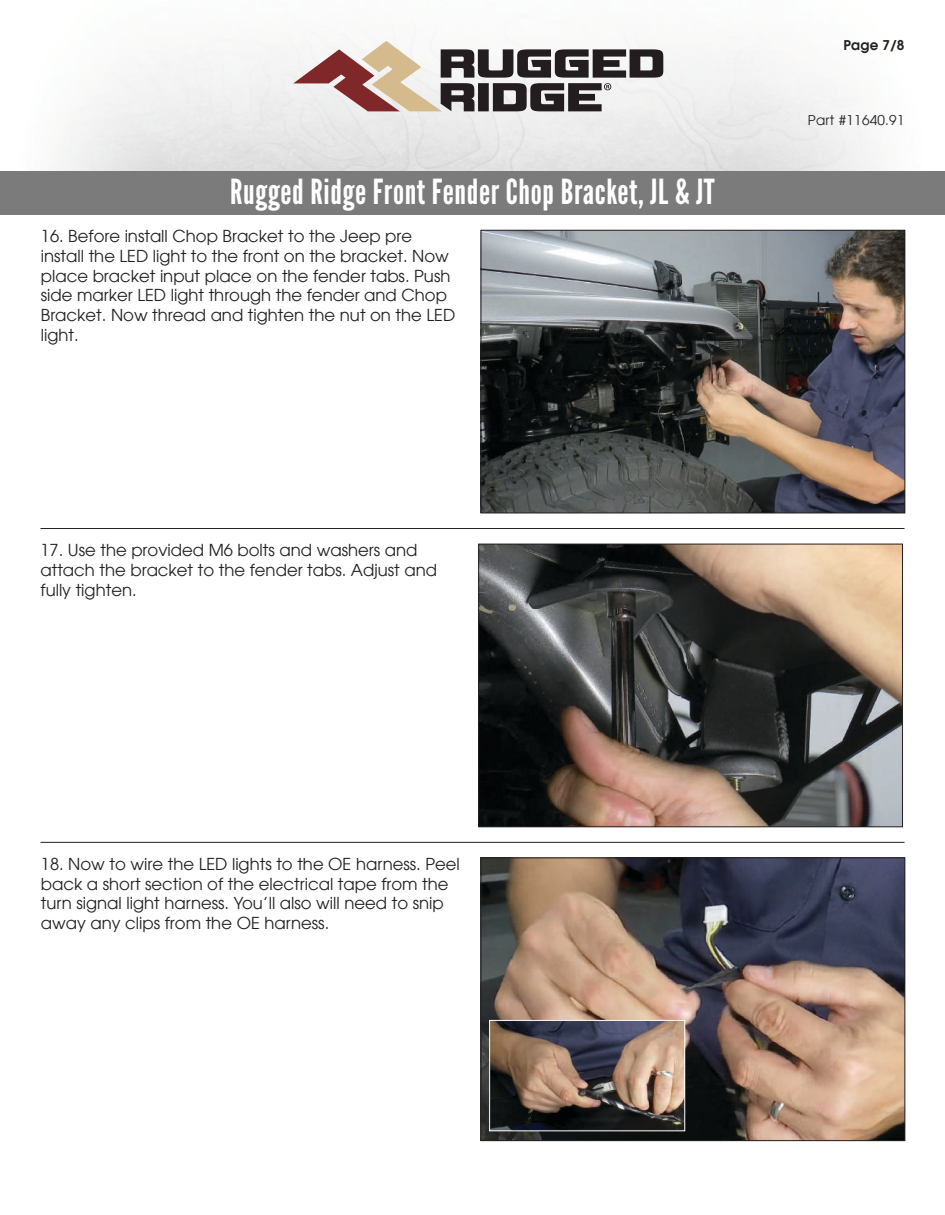
<style>
.page{position:relative;width:945px;height:1215px;background:#fff}
.page>*{position:absolute;margin:0;border:0;box-sizing:border-box;transform-origin:0 0}
.t1{font:34.5px "League Gothic";letter-spacing:.02em;color:#fff}
.t2{font:16.5px/19.8px "Avant Garde LT";color:#231f20}
.t3{font:13.5px "Avant Garde LT";letter-spacing:.02em;color:#231f20}
.t4{font:600 13.5px "Avant Garde LT";color:#231f20}
</style>
<div class="page">
<div style="left:0;top:171px;width:945px;height:44px;background:#7b7b7c"></div>
<svg style="left:293px;top:41px;width:370px;height:70px"></svg>
<hr style="left:40px;top:528px;width:864px;height:1px;background:#231f20">
<hr style="left:40px;top:842px;width:864px;height:1px;background:#231f20">
<img style="left:480px;top:546px;width:421px;height:279px">
<div style="left:478px;top:544px;width:425px;height:283px;border:1px solid #231f20"></div>
<img style="left:483px;top:232px;width:420px;height:279px">
<div style="left:481px;top:230px;width:424px;height:283px;border:1px solid #231f20"></div>
<img style="left:483px;top:860px;width:420px;height:279px">
<div style="left:481px;top:858px;width:424px;height:283px;border:1px solid #231f20"></div>
<img style="left:491px;top:1022px;width:192px;height:107px">
<div style="left:489px;top:1020px;width:196px;height:111px;border:1px solid #fff"></div>
<h1 class="t1" style="left:230px;top:171px;width:486px">Rugged Ridge Front Fender Chop Bracket, JL &amp; JT</h1>
<p class="t2" style="left:41px;top:226px;width:416px">16. Before install Chop Bracket to the Jeep pre install the LED light to the front on the bracket. Now place bracket input place on the fender tabs. Push side marker LED light through the fender and Chop Bracket. Now thread and tighten the nut on the LED light.</p>
<p class="t2" style="left:40px;top:540px;width:398px">17. Use the provided M6 bolts and washers and attach the bracket to the fender tabs. Adjust and fully tighten.</p>
<p class="t4" style="left:843px;top:37px;width:63px">Page 7/8</p>
<p class="t3" style="left:808px;top:112px;width:98px">Part #11640.91</p>
<p class="t2" style="left:41px;top:854px;width:421px">18. Now to wire the LED lights to the OE harness. Peel back a short section of the electrical tape from the turn signal light harness. You’ll also will need to snip away any clips from the OE harness.</p>
</div>
